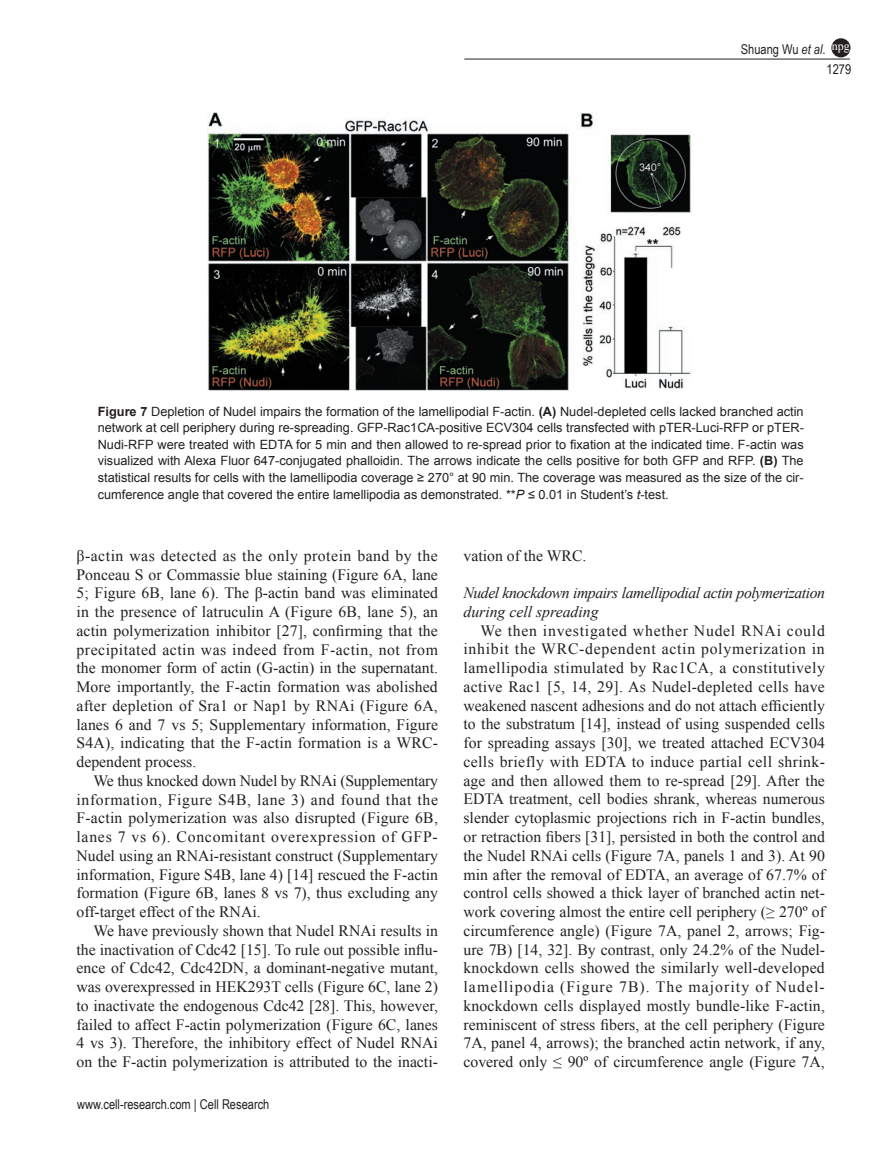
<style>
.page{position:relative;width:893px;height:1170px;background:#fff}
.page>*{position:absolute;margin:0;border:0;box-sizing:border-box;transform-origin:0 0}
.t1{font:15.75px/18.8px "Times New Roman";color:#231f20;text-align:justify}
.t2{font:italic 15.75px/18.8px "Times New Roman";letter-spacing:-.03em;color:#231f20}
.t3{font:13.5px "Arial Narrow";color:#231f20}
.t4{font:12.75px/16.5px "Arial";color:#231f20;text-align:justify}
.t5{font:12px "Times New Roman";color:#fff}
.s1{font-style:italic}
.s2{font-weight:700}
</style>
<div class="page">
<hr style="left:464px;top:59px;width:386px;height:1px;background:#231f20">
<div style="left:832px;top:39px;width:18px;height:18px;background:#231f20;border-radius:50%"></div>
<div style="left:831px;top:38px;width:19px;height:19px;border:2px solid #231f20;border-radius:50%"></div>
<img style="left:208px;top:112px;width:484px;height:278px">
<p class="t3" style="left:741px;top:40px;width:86px">Shuang Wu <span class="s1">et al</span>.</p>
<p class="t5" style="left:832px;top:38px;width:19px">npg</p>
<p class="t3" style="left:826px;top:59px;width:26px">1279</p>
<p class="t4" style="left:98px;top:403px;width:708px"><span class="s2">Figure 7</span> Depletion of Nudel impairs the formation of the lamellipodial F-actin. <span class="s2">(A)</span> Nudel-depleted cells lacked branched actin network at cell periphery during re-spreading. GFP-Rac1CA-positive ECV304 cells transfected with pTER-Luci-RFP or pTER-Nudi-RFP were treated with EDTA for 5 min and then allowed to re-spread prior to fixation at the indicated time. F-actin was visualized with Alexa Fluor 647-conjugated phalloidin. The arrows indicate the cells positive for both GFP and RFP. <span class="s2">(B)</span> The statistical results for cells with the lamellipodia coverage ≥ 270° at 90 min. The coverage was measured as the size of the cir&shy;cumference angle that covered the entire lamellipodia as demonstrated. **<span class="s1">P</span> ≤ 0.01 in Student’s <span class="s1">t</span>-test.</p>
<p class="t1" style="left:77px;top:546px;width:363px">β-actin was detected as the only protein band by the Ponceau S or Commassie blue staining (Figure 6A, lane 5; Figure 6B, lane 6). The β-actin band was eliminated in the presence of latruculin A (Figure 6B, lane 5), an actin polymerization inhibitor [27], confirming that the precipitated actin was indeed from F-actin, not from the monomer form of actin (G-actin) in the supernatant.<br>More importantly, the F-actin formation was abolished after depletion of Sra1 or Nap1 by RNAi (Figure 6A, lanes 6 and 7 vs 5; Supplementary information, Figure S4A), indicating that the F-actin formation is a WRC&shy;dependent process.</p>
<p class="t1" style="left:77px;top:771px;width:363px;text-indent:17px">We thus knocked down Nudel by RNAi (Supplementary information, Figure S4B, lane 3) and found that the F-actin polymerization was also disrupted (Figure 6B, lanes 7 vs 6). Concomitant overexpression of GFP-Nudel using an RNAi-resistant construct (Supplementary information, Figure S4B, lane 4) [14] rescued the F-actin formation (Figure 6B, lanes 8 vs 7), thus excluding any off-target effect of the RNAi.</p>
<p class="t1" style="left:77px;top:921px;width:363px;text-indent:17px">We have previously shown that Nudel RNAi results in the inactivation of Cdc42 [15]. To rule out possible influ&shy;ence of Cdc42, Cdc42DN, a dominant-negative mutant, was overexpressed in HEK293T cells (Figure 6C, lane 2) to inactivate the endogenous Cdc42 [28]. This, however, failed to affect F-actin polymerization (Figure 6C, lanes 4 vs 3). Therefore, the inhibitory effect of Nudel RNAi on the F-actin polymerization is attributed to the inacti-</p>
<p class="t3" style="left:77px;top:1094px;width:194px">www.cell-research.com | Cell Research</p>
<p class="t1" style="left:463px;top:545px;width:125px">vation of the WRC.</p>
<p class="t2" style="left:463px;top:583px;width:363px">Nudel knockdown impairs lamellipodial actin polymerization during cell spreading</p>
<p class="t1" style="left:463px;top:620px;width:363px;text-indent:17px">We then investigated whether Nudel RNAi could inhibit the WRC-dependent actin polymerization in lamellipodia stimulated by Rac1CA, a constitutively active Rac1 [5, 14, 29]. As Nudel-depleted cells have weakened nascent adhesions and do not attach efficiently to the substratum [14], instead of using suspended cells for spreading assays [30], we treated attached ECV304 cells briefly with EDTA to induce partial cell shrink&shy;age and then allowed them to re-spread [29]. After the EDTA treatment, cell bodies shrank, whereas numerous slender cytoplasmic projections rich in F-actin bundles, or retraction fibers [31], persisted in both the control and the Nudel RNAi cells (Figure 7A, panels 1 and 3). At 90 min after the removal of EDTA, an average of 67.7% of control cells showed a thick layer of branched actin net&shy;work covering almost the entire cell periphery (≥ 270º of circumference angle) (Figure 7A, panel 2, arrows; Fig&shy;ure 7B) [14, 32]. By contrast, only 24.2% of the Nudel&shy;knockdown cells showed the similarly well-developed lamellipodia (Figure 7B). The majority of Nudel&shy;knockdown cells displayed mostly bundle-like F-actin, reminiscent of stress fibers, at the cell periphery (Figure 7A, panel 4, arrows); the branched actin network, if any, covered only ≤ 90º of circumference angle (Figure 7A,</p>
</div>
